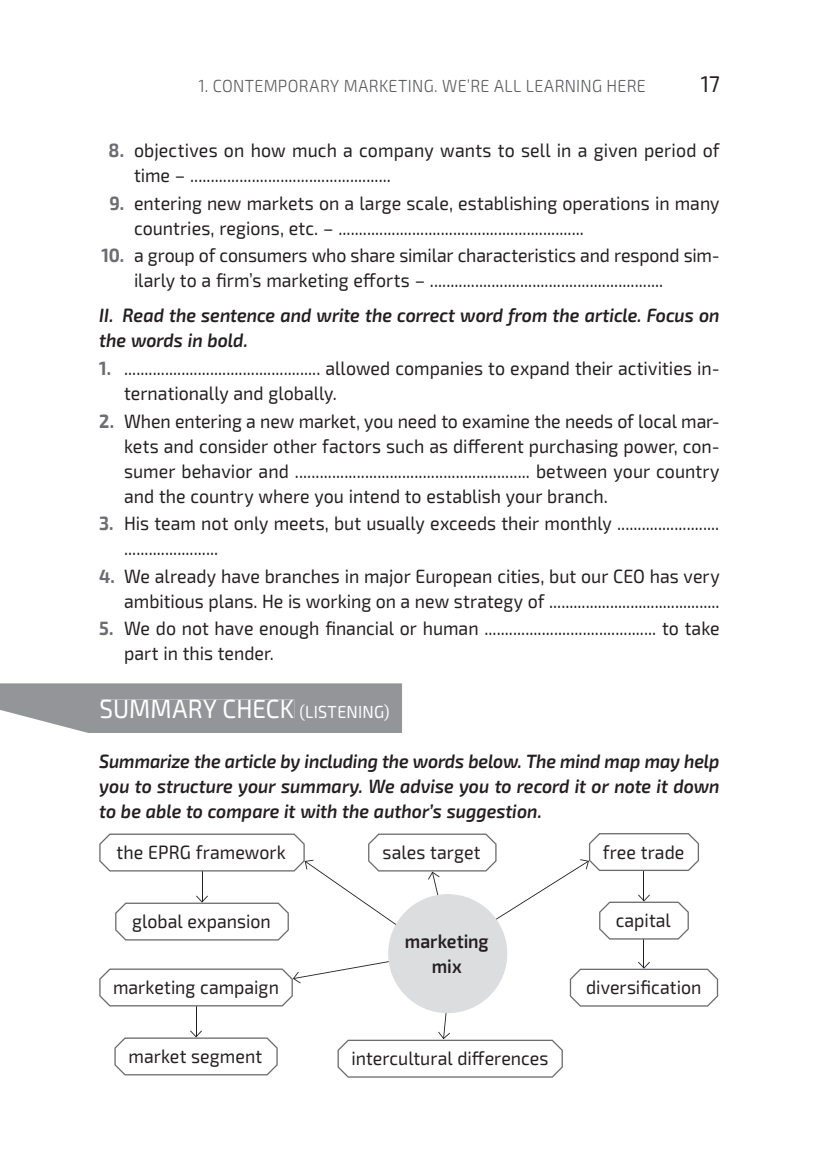
<style>
.page{position:relative;width:819px;height:1166px;background:#fff}
.page>*{position:absolute;margin:0;border:0;box-sizing:border-box;transform-origin:0 0}
.t1{font:26.25px "Exo 2.0";letter-spacing:.005em;color:#fff;scale:.92 1}
.t2{font:22.75px "Exo 2.0";color:#231f20;scale:.92 1}
.t3{font:19.25px/25px "Exo 2.0";color:#231f20;scale:.92 1}
.t4{font:italic 600 19.25px/25px "Exo 2.0";color:#231f20;scale:.92 1}
.t5{font:600 19.25px/25px "Exo 2.0";letter-spacing:-.005em;color:#231f20;text-align:center;scale:.92 1}
.t6{font:300 17.5px "Exo 2.0";letter-spacing:.02em;color:#57585a;scale:.92 1}
.s1{font-weight:700;color:#6c6d70}
.s2{font-size:17.5px}
</style>
<div class="page">
<svg style="left:0;top:683px;width:402px;height:50px;background:#9b9da0"></svg>
<div style="left:101px;top:700px;width:193px;height:18px;background:#939598"></div>
<div style="left:300px;top:704px;width:89px;height:17px;background:#939598"></div>
<svg style="left:99px;top:833px;width:619px;height:244px"></svg>
<p class="t6" style="left:198px;top:80px;width:487px">1. CONTEMPORARY MARKETING. WE’RE ALL LEARNING HERE</p>
<p class="t2" style="left:701px;top:76px;width:22px">17</p>
<p class="t3" style="left:134px;top:140px;width:638px;text-indent:-25px"><span class="s1">8.</span> objectives on how much a company wants to sell in a given period of time – .................................................</p>
<p class="t3" style="left:134px;top:193px;width:638px;text-indent:-25px"><span class="s1">9.</span> entering new markets on a large scale, establishing operations in many countries, regions, etc. – ............................................................</p>
<p class="t3" style="left:134px;top:245px;width:638px;text-indent:-33px"><span class="s1">10.</span> a group of consumers who share similar characteristics and respond sim&shy;ilarly to a firm’s marketing efforts – .........................................................</p>
<p class="t4" style="left:99px;top:305px;width:675px">II. Read the sentence and write the correct word from the article. Focus on the words in bold.</p>
<p class="t3" style="left:124px;top:358px;width:648px;text-indent:-25px"><span class="s1">1.</span> ................................................ allowed companies to expand their activities in&shy;ternationally and globally.</p>
<p class="t3" style="left:124px;top:410px;width:649px;text-align:justify;text-indent:-25px"><span class="s1">2.</span> When entering a new market, you need to examine the needs of local mar&shy;kets and consider other factors such as different purchasing power, con&shy;sumer behavior and ......................................................... between your country and the country where you intend to establish your branch.</p>
<p class="t3" style="left:124px;top:513px;width:648px;text-indent:-25px"><span class="s1">3.</span> His team not only meets, but usually exceeds their monthly ......................... .......................</p>
<p class="t3" style="left:99px;top:565px;width:676px;text-align:right"><span class="s1">4.</span> We already have branches in major European cities, but our CEO has very ambitious plans. He is working on a new strategy of ..........................................</p>
<p class="t3" style="left:124px;top:618px;width:648px;text-indent:-25px"><span class="s1">5.</span> We do not have enough financial or human .......................................... to take part in this tender.</p>
<h1 class="t1" style="left:99px;top:700px;width:317px">SUMMARY CHECK <span class="s2">(LISTENING)</span></h1>
<p class="t4" style="left:99px;top:751px;width:676px;text-align:justify">Summarize the article by including the words below. The mind map may help you to structure your summary. We advise you to record it or note it down to be able to compare it with the author’s suggestion.</p>
<p class="t3" style="left:117px;top:842px;width:185px">the EPRG framework</p>
<p class="t3" style="left:132px;top:911px;width:152px">global expansion</p>
<p class="t3" style="left:113px;top:977px;width:182px">marketing campaign</p>
<p class="t3" style="left:382px;top:842px;width:108px">sales target</p>
<p class="t5" style="left:405px;top:930px;width:92px">marketing mix</p>
<p class="t3" style="left:129px;top:1046px;width:147px">market segment</p>
<p class="t3" style="left:351px;top:1048px;width:215px">intercultural differences</p>
<p class="t3" style="left:602px;top:841px;width:90px">free trade</p>
<p class="t3" style="left:615px;top:910px;width:61px">capital</p>
<p class="t3" style="left:586px;top:977px;width:127px">diversification</p>
</div>
